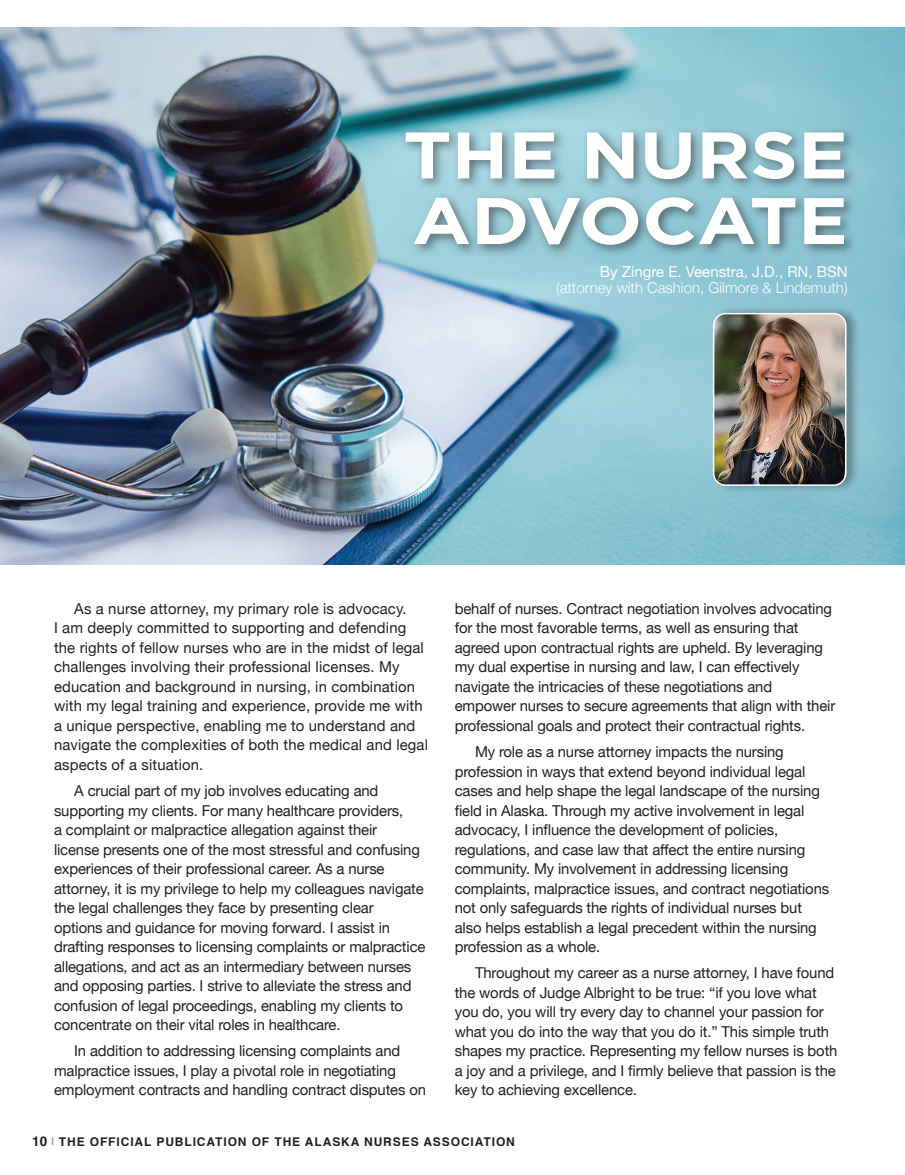
<style>
.page{position:relative;width:905px;height:1175px;background:#fff}
.page>*{position:absolute;margin:0;border:0;box-sizing:border-box;transform-origin:0 0}
.t1{font:700 65.55px/65.6px "Gotham";color:#fff;scale:1.14 1}
.Txt_Helvetica{font:15px/19.5px "Helvetica Neue";letter-spacing:-.01em;color:#231f20}
.Txt_Helvetica-2{font:15px/19.5px "Helvetica Neue";letter-spacing:.01em;color:#231f20}
.Txt_Helvetica-3{font:300 15px/16.5px "Helvetica Neue";color:#fff;text-align:right}
.t2{font:700 12px "Helvetica";letter-spacing:.075em;color:#231f20}
.s1{font-weight:400}
.s2{font-size:13.5px}
.s3{font-size:10.5px;color:#95979a}
</style>
<div class="page">
<img style="left:0;top:27px;width:904px;height:537px">
<div style="left:400px;top:127px;width:457px;height:131px;background:#231f20;opacity:.54"></div>
<div style="left:711px;top:304px;width:150px;height:190px;background:#231f20;opacity:.4"></div>
<img style="left:713px;top:314px;width:132px;height:171px">
<div style="left:712px;top:313px;width:134px;height:173px;border:2px solid #fff;border-radius:12px"></div>
<p class="t1" style="left:403px;top:122px;width:391px">THE NURSE<br>ADVOCATE</p>
<p class="Txt_Helvetica-3" style="left:556px;top:262px;width:293px"><span class="s1">By Zingre E. Veenstra, J.D., RN, BSN </span>(attorney with Cashion, Gilmore &amp; Lindemuth)</p>
<p class="Txt_Helvetica-2" style="left:54px;top:599px;width:375px;text-indent:20px">As a nurse attorney, my primary role is advocacy.<br>I am deeply committed to supporting and defending the rights of fellow nurses who are in the midst of legal challenges involving their professional licenses. My education and background in nursing, in combination with my legal training and experience, provide me with a unique perspective, enabling me to understand and navigate the complexities of both the medical and legal aspects of a situation.</p>
<p class="Txt_Helvetica" style="left:54px;top:782px;width:373px;text-indent:20px">A crucial part of my job involves educating and supporting my clients. For many healthcare providers,<br>a complaint or malpractice allegation against their license presents one of the most stressful and confusing experiences of their professional career. As a nurse attorney, it is my privilege to help my colleagues navigate the legal challenges they face by presenting clear options and guidance for moving forward. I assist in drafting responses to licensing complaints or malpractice allegations, and act as an intermediary between nurses and opposing parties. I strive to alleviate the stress and confusion of legal proceedings, enabling my clients to concentrate on their vital roles in healthcare.</p>
<p class="Txt_Helvetica" style="left:54px;top:1042px;width:373px;text-indent:20px">In addition to addressing licensing complaints and malpractice issues, I play a pivotal role in negotiating employment contracts and handling contract disputes on</p>
<p class="Txt_Helvetica" style="left:454px;top:599px;width:382px">behalf of nurses. Contract negotiation involves advocating for the most favorable terms, as well as ensuring that agreed upon contractual rights are upheld. By leveraging my dual expertise in nursing and law, I can effectively navigate the intricacies of these negotiations and empower nurses to secure agreements that align with their professional goals and protect their contractual rights.</p>
<p class="Txt_Helvetica" style="left:454px;top:743px;width:376px;text-indent:20px">My role as a nurse attorney impacts the nursing profession in ways that extend beyond individual legal cases and help shape the legal landscape of the nursing field in Alaska. Through my active involvement in legal advocacy, I influence the development of policies, regulations, and case law that affect the entire nursing community. My involvement in addressing licensing complaints, malpractice issues, and contract negotiations not only safeguards the rights of individual nurses but also helps establish a legal precedent within the nursing profession as a whole.</p>
<p class="Txt_Helvetica" style="left:454px;top:964px;width:384px;text-indent:20px">Throughout my career as a nurse attorney, I have found the words of Judge Albright to be true: “if you love what you do, you will try every day to channel your passion for what you do into the way that you do it.” This simple truth shapes my practice. Representing my fellow nurses is both a joy and a privilege, and I firmly believe that passion is the key to achieving excellence.</p>
<p class="t2" style="left:32px;top:1134px;width:484px"><span class="s2">10</span> <span class="s3">|</span> THE OFFICIAL PUBLICATION OF THE ALASKA NURSES ASSOCIATION</p>
</div>
